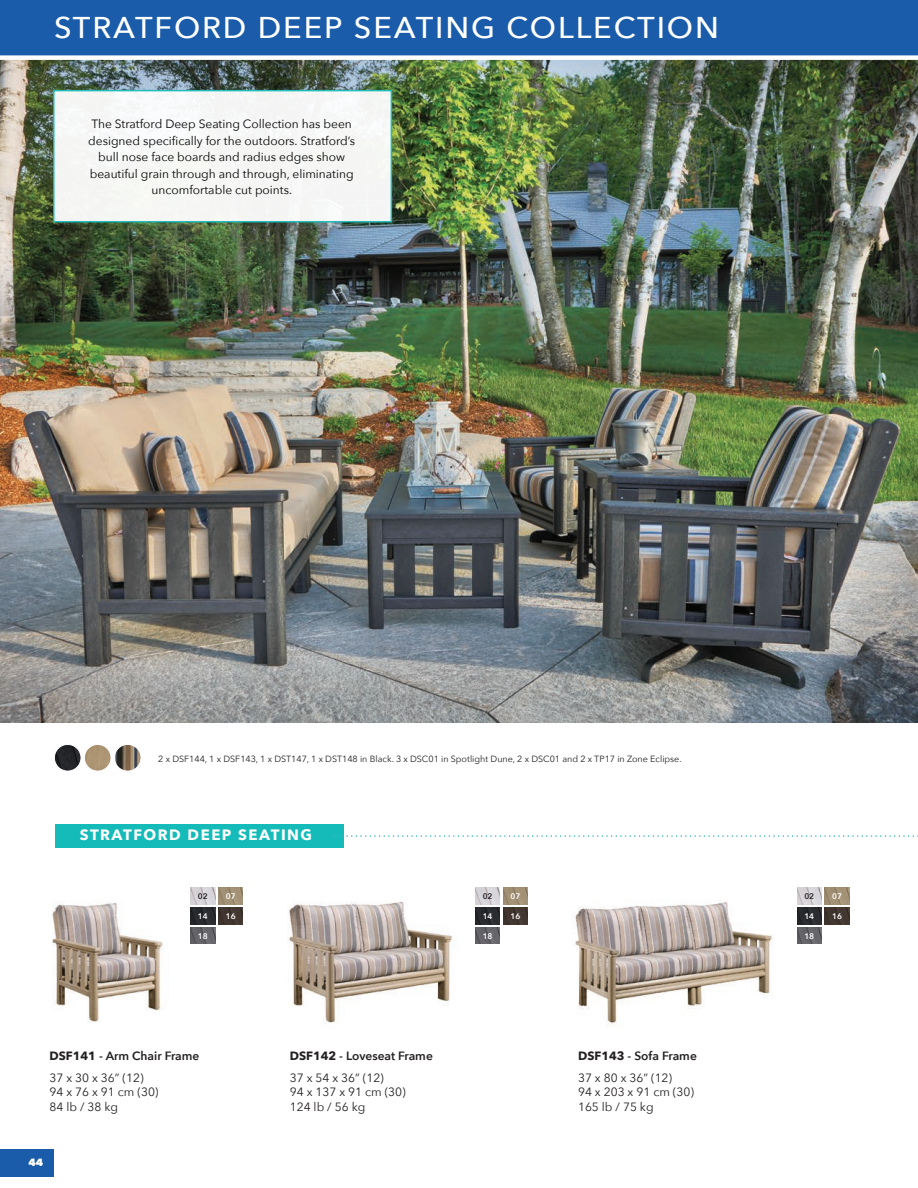
<style>
.page{position:relative;width:918px;height:1188px;background:#fff}
.page>*{position:absolute;margin:0;border:0;box-sizing:border-box;transform-origin:0 0}
.t1{font:500 30px "Avenir Next";letter-spacing:.06em;color:#fff}
.t2{font:700 15px "Avenir Next";letter-spacing:.1em;color:#fff}
.t3{font:12px/16.5px "Avenir Next";color:#040503;text-align:center}
.t4{font:12px/14.5px "Avenir Next";color:#231f20}
.t5{font:600 12px/21.8px "Avenir Next";color:#231f20}
.t6{font:800 10.5px "Avenir Next";color:#fff}
.t7{font:9px "Avenir Next";color:#231f20}
.t8{font:600 8.1px "Avenir Next";color:#fff}
.t9{font:600 8.1px "Avenir Next";color:#231f20}
.s1{font-weight:700}
.s2{font-weight:400}
.s3{font-weight:600}
</style>
<div class="page">
<div style="left:0;top:1149px;width:54px;height:27px;background:#1a5caa"></div>
<img style="left:0;top:60px;width:918px;height:662px">
<div style="left:54px;top:90px;width:337px;height:132px;background:#f5f6f5"></div>
<div style="left:0;top:0;width:918px;height:58px;background:#1a5caa"></div>
<div style="left:55px;top:824px;width:288px;height:24px;background:#15bbb9"></div>
<svg style="left:333px;top:835px;width:585px;height:2px"></svg>
<img style="left:52px;top:903px;width:111px;height:119px">
<img style="left:287px;top:901px;width:165px;height:122px">
<img style="left:574px;top:900px;width:200px;height:127px">
<div style="left:0;top:55px;width:918px;height:5px;background:#fff"></div>
<img style="left:84px;top:744px;width:27px;height:27px;border-radius:13px">
<div style="left:84px;top:744px;width:27px;height:27px;border:1px solid #fff;border-radius:50%"></div>
<img style="left:54px;top:744px;width:27px;height:27px;border-radius:13px">
<div style="left:54px;top:744px;width:27px;height:27px;border:1px solid #fff;border-radius:50%"></div>
<img style="left:114px;top:744px;width:27px;height:27px;border-radius:13px">
<div style="left:114px;top:744px;width:27px;height:27px;border:1px solid #fff;border-radius:50%"></div>
<img style="left:191px;top:888px;width:24px;height:16px">
<img style="left:219px;top:888px;width:24px;height:16px">
<img style="left:191px;top:908px;width:24px;height:16px">
<img style="left:219px;top:908px;width:24px;height:16px">
<img style="left:191px;top:928px;width:24px;height:16px">
<img style="left:475px;top:888px;width:25px;height:16px">
<img style="left:503px;top:888px;width:25px;height:16px">
<img style="left:475px;top:908px;width:25px;height:16px">
<img style="left:503px;top:908px;width:25px;height:16px">
<img style="left:475px;top:928px;width:25px;height:16px">
<img style="left:797px;top:888px;width:24px;height:16px">
<img style="left:825px;top:888px;width:24px;height:16px">
<img style="left:797px;top:908px;width:24px;height:16px">
<img style="left:825px;top:908px;width:24px;height:16px">
<img style="left:797px;top:928px;width:24px;height:16px">
<div style="left:53px;top:90px;width:339px;height:132px;border:2px solid #18bbb9"></div>
<h1 class="t1" style="left:54px;top:2px;width:666px">STRATFORD DEEP SEATING COLLECTION</h1>
<p class="t3" style="left:88px;top:115px;width:269px">The Stratford Deep Seating Collection has been designed specifically for the outdoors. Stratford’s bull nose face boards and radius edges show beautiful grain through and through, eliminating uncomfortable cut points.</p>
<p class="t7" style="left:158px;top:751px;width:525px">2 x DSF144, 1 x DSF143, 1 x DST147, 1 x DST148 in Black. 3 x DSC01 in Spotlight Dune, 2 x DSC01 and 2 x TP17 in Zone Eclipse.</p>
<p class="t2" style="left:80px;top:822px;width:234px">STRATFORD DEEP SEATING</p>
<p class="t9" style="left:198px;top:890px;width:11px">02</p>
<p class="t8" style="left:226px;top:889px;width:11px">07</p>
<p class="t8" style="left:198px;top:910px;width:11px">14</p>
<p class="t8" style="left:226px;top:909px;width:11px">16</p>
<p class="t8" style="left:198px;top:929px;width:11px">18</p>
<p class="t9" style="left:483px;top:890px;width:11px">02</p>
<p class="t8" style="left:510px;top:889px;width:11px">07</p>
<p class="t8" style="left:483px;top:910px;width:11px">14</p>
<p class="t8" style="left:832px;top:909px;width:11px">16</p>
<p class="t8" style="left:804px;top:929px;width:11px">18</p>
<p class="t9" style="left:804px;top:890px;width:11px">02</p>
<p class="t8" style="left:832px;top:889px;width:11px">07</p>
<p class="t8" style="left:804px;top:910px;width:11px">14</p>
<p class="t8" style="left:510px;top:909px;width:11px">16</p>
<p class="t8" style="left:483px;top:929px;width:11px">18</p>
<p class="t5" style="left:50px;top:1045px;width:151px"><span class="s1">DSF141</span> - Arm Chair Frame<br><span class="s2">37 x 30 x 36” (12)</span></p>
<p class="t4" style="left:50px;top:1084px;width:111px">94 x 76 x 91 cm (30)<br>84 lb / 38 kg</p>
<p class="t5" style="left:290px;top:1045px;width:145px"><span class="s1">DSF142</span> - Loveseat Frame<br><span class="s2">37 x 54 x 36” (12)</span></p>
<p class="t4" style="left:290px;top:1084px;width:118px">94 x 137 x 91 cm (30)<br>124 lb / 56 kg</p>
<p class="t4" style="left:578px;top:1045px;width:120px;line-height:21.8px"><span class="s1">DSF143</span> <span class="s3">- Sofa Frame<br></span>37 x 80 x 36” (12)</p>
<p class="t4" style="left:578px;top:1084px;width:118px">94 x 203 x 91 cm (30)<br>165 lb / 75 kg</p>
<p class="t6" style="left:29px;top:1156px;width:16px">44</p>
</div>
